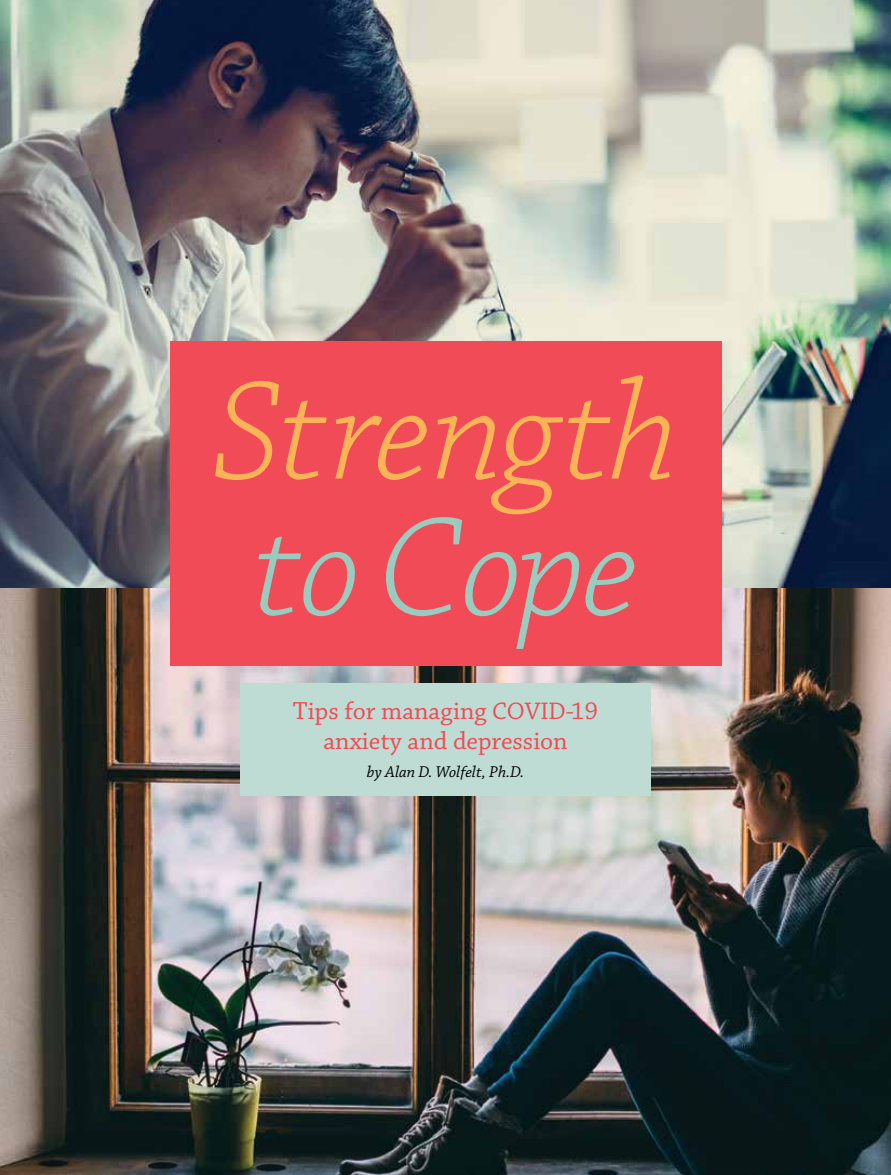
<style>
.page{position:relative;width:891px;height:1175px;background:#fff}
.page>*{position:absolute;margin:0;border:0;box-sizing:border-box;transform-origin:0 0}
.t1{font:italic 300 147.9px "Chaparral Pro";letter-spacing:-.015em;color:#fbb357}
.t2{font:italic 300 147.9px "Chaparral Pro";letter-spacing:-.005em;color:#9acbbe}
.t3{font:25.95px/29.5px "Chaparral Pro";color:#f04b56;text-align:center}
.t4{font:italic 16.5px "Chaparral Pro";color:#000}
.s1{font-size:25.05px}
</style>
<div class="page">
<img style="left:0;top:0;width:891px;height:1174px">
<div style="left:170px;top:341px;width:551px;height:325px;background:#f04b56"></div>
<div style="left:241px;top:683px;width:410px;height:113px;background:#bedcd3"></div>
<h1 class="t1" style="left:212px;top:352px;width:468px">Strength</h1>
<h1 class="t2" style="left:252px;top:488px;width:388px">toCope</h1>
<p class="t3" style="left:293px;top:697px;width:307px">Tips for managing <span class="s1">COVID</span>-19 anxiety and depression</p>
<p class="t4" style="left:367px;top:762px;width:159px">by Alan D. Wolfelt, Ph.D.</p>
</div>
